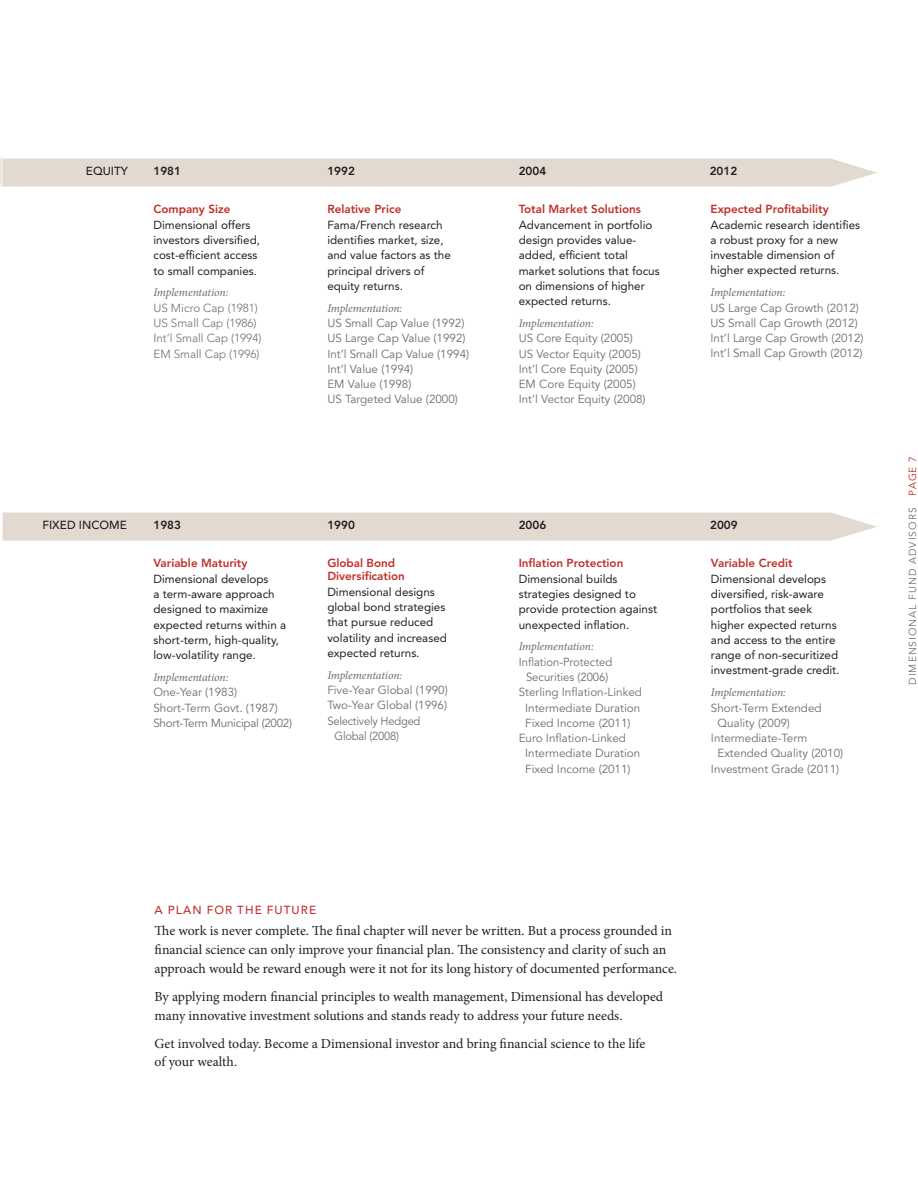
<style>
.page{position:relative;width:918px;height:1188px;background:#fff}
.page>*{position:absolute;margin:0;border:0;box-sizing:border-box;transform-origin:0 0}
.t1{font:13.8px/18.9px "Minion Pro";letter-spacing:-.005em;color:#231f20}
.t2{font:11.7px/15.3px "Avenir LT Std";color:#231f20}
.t3{font:11.7px/15.3px "Avenir LT Std";color:#6c6d70}
.t4{font:800 11.7px/13px "Avenir LT Std";color:#c12f2a}
.t5{font:italic 11.7px "Minion Pro";letter-spacing:-.01em;color:#6c6d70}
.t6{font:300 11.7px/15.3px "Avenir LT Std";color:#6c6d70}
.t7{font:800 11.7px "Avenir LT Std";color:#231f20}
.t8{font:11.7px "Avenir LT Std";letter-spacing:-.02em;color:#6c6d70;scale:.96 1}
.t9{font:500 11.7px "Avenir LT Std";letter-spacing:.09em;color:#c12f2a}
.t10{font:500 11.7px "Avenir LT Std";color:#231f20}
.t11{font:10.2px "Avenir LT Std";letter-spacing:.1em;color:#6a747b}
.s1{color:#c12f2a}
</style>
<div class="page">
<div style="left:3px;top:513px;width:874px;height:28px;background:#e2dad1"></div>
<svg style="left:0;top:157px;width:877px;height:30px;background:#e4ddd5"></svg>
<p class="t10" style="left:86px;top:164px;width:44px">EQUITY</p>
<p class="t7" style="left:153px;top:164px;width:29px">1981</p>
<p class="t7" style="left:327px;top:164px;width:29px">1992</p>
<p class="t4" style="left:153px;top:203px;width:79px">Company Size</p>
<p class="t2" style="left:153px;top:217px;width:108px">Dimensional offers investors diversified, cost-efficient access to small companies.</p>
<p class="t5" style="left:153px;top:285px;width:77px">Implementation:</p>
<p class="t6" style="left:153px;top:300px;width:110px">US Micro Cap (1981)<br>US Small Cap (1986)<br>Int’l Small Cap (1994)<br>EM Small Cap (1996)</p>
<p class="t4" style="left:327px;top:203px;width:76px">Relative Price</p>
<p class="t2" style="left:327px;top:217px;width:125px">Fama/French research identifies market, size, and value factors as the principal drivers of equity returns.</p>
<p class="t5" style="left:327px;top:300px;width:77px">Implementation:</p>
<p class="t3" style="left:327px;top:316px;width:143px">US Small Cap Value (1992)<br>US Large Cap Value (1992)<br>Int’l Small Cap Value (1994)<br>Int’l Value (1994)<br>EM Value (1998)<br>US Targeted Value (2000)</p>
<p class="t7" style="left:519px;top:164px;width:29px">2004</p>
<p class="t7" style="left:710px;top:164px;width:29px">2012</p>
<p class="t4" style="left:519px;top:203px;width:124px">Total Market Solutions</p>
<p class="t2" style="left:519px;top:217px;width:143px">Advancement in portfolio design provides value&shy;added, efficient total market solutions that focus on dimensions of higher expected returns.</p>
<p class="t5" style="left:519px;top:315px;width:77px">Implementation:</p>
<p class="t3" style="left:519px;top:331px;width:128px">US Core Equity (2005)<br>US Vector Equity (2005)<br>Int’l Core Equity (2005)<br>EM Core Equity (2005)<br>Int’l Vector Equity (2008)</p>
<p class="t4" style="left:711px;top:203px;width:120px">Expected Profitability</p>
<p class="t2" style="left:711px;top:217px;width:151px">Academic research identifies a robust proxy for a new investable dimension of higher expected returns.</p>
<p class="t5" style="left:711px;top:285px;width:77px">Implementation:</p>
<p class="t3" style="left:711px;top:300px;width:155px">US Large Cap Growth (2012)<br>US Small Cap Growth (2012)<br>Int’l Large Cap Growth (2012)<br>Int’l Small Cap Growth (2012)</p>
<p class="t7" style="left:327px;top:518px;width:29px">1990</p>
<p class="t7" style="left:710px;top:518px;width:29px">2009</p>
<p class="t4" style="left:327px;top:557px;width:79px">Global Bond<br>Diversification</p>
<p class="t2" style="left:327px;top:584px;width:121px">Dimensional designs global bond strategies that pursue reduced volatility and increased expected returns.</p>
<p class="t5" style="left:327px;top:667px;width:77px">Implementation:</p>
<p class="t3" style="left:327px;top:683px;width:122px">Five-Year Global (1990)</p>
<p class="t3" style="left:327px;top:698px;width:121px">Two-Year Global (1996)</p>
<p class="t8" style="left:327px;top:714px;width:99px">Selectively Hedged</p>
<p class="t8" style="left:335px;top:729px;width:69px">Global (2008)</p>
<p class="t10" style="left:42px;top:519px;width:86px">FIXED INCOME</p>
<p class="t7" style="left:519px;top:518px;width:29px">2006</p>
<p class="t4" style="left:519px;top:557px;width:106px">Inflation Protection</p>
<p class="t2" style="left:519px;top:571px;width:140px">Dimensional builds strategies designed to provide protection against unexpected inflation.</p>
<p class="t5" style="left:519px;top:639px;width:77px">Implementation:</p>
<p class="t3" style="left:519px;top:654px;width:95px">Inflation-Protected</p>
<p class="t3" style="left:526px;top:670px;width:84px">Securities (2006)</p>
<p class="t3" style="left:519px;top:685px;width:125px">Sterling Inflation-Linked</p>
<p class="t3" style="left:525px;top:700px;width:117px">Intermediate Duration</p>
<p class="t3" style="left:525px;top:716px;width:107px">Fixed Income (2011)</p>
<p class="t3" style="left:519px;top:731px;width:109px">Euro Inflation-Linked</p>
<p class="t3" style="left:525px;top:746px;width:117px">Intermediate Duration</p>
<p class="t3" style="left:525px;top:761px;width:107px">Fixed Income (2011)</p>
<p class="t7" style="left:153px;top:518px;width:29px">1983</p>
<p class="t4" style="left:153px;top:557px;width:96px">Variable Maturity</p>
<p class="t2" style="left:153px;top:571px;width:134px">Dimensional develops<br>a term-aware approach designed to maximize expected returns within a short-term, high-quality, low-volatility range.</p>
<p class="t5" style="left:153px;top:669px;width:77px">Implementation:</p>
<p class="t3" style="left:153px;top:685px;width:140px">One-Year (1983)<br>Short-Term Govt. (1987)<br>Short-Term Municipal (2002)</p>
<p class="t4" style="left:711px;top:557px;width:83px">Variable Credit</p>
<p class="t2" style="left:711px;top:571px;width:130px">Dimensional develops diversified, risk-aware portfolios that seek higher expected returns and access to the entire range of non-securitized investment-grade credit.</p>
<p class="t5" style="left:711px;top:684px;width:77px">Implementation:</p>
<p class="t3" style="left:711px;top:700px;width:112px">Short-Term Extended</p>
<p class="t3" style="left:717px;top:715px;width:74px">Quality (2009)</p>
<p class="t3" style="left:711px;top:731px;width:98px">Intermediate-Term</p>
<p class="t3" style="left:717px;top:746px;width:127px">Extended Quality (2010)</p>
<p class="t3" style="left:711px;top:761px;width:130px">Investment Grade (2011)</p>
<p class="t11" style="left:907px;top:685px;width:230px;rotate:-90deg">DIMENSIONAL FUND ADVISORS <span class="s1">PAGE 7</span></p>
<p class="t9" style="left:155px;top:903px;width:163px">A PLAN FOR THE FUTURE</p>
<p class="t1" style="left:155px;top:922px;width:524px">The work is never complete. The final chapter will never be written. But a process grounded in financial science can only improve your financial plan. The consistency and clarity of such an approach would be reward enough were it not for its long history of documented performance.</p>
<p class="t1" style="left:155px;top:987px;width:510px">By applying modern financial principles to wealth management, Dimensional has developed many innovative investment solutions and stands ready to address your future needs.</p>
<p class="t1" style="left:155px;top:1034px;width:492px">Get involved today. Become a Dimensional investor and bring financial science to the life of your wealth.</p>
</div>
